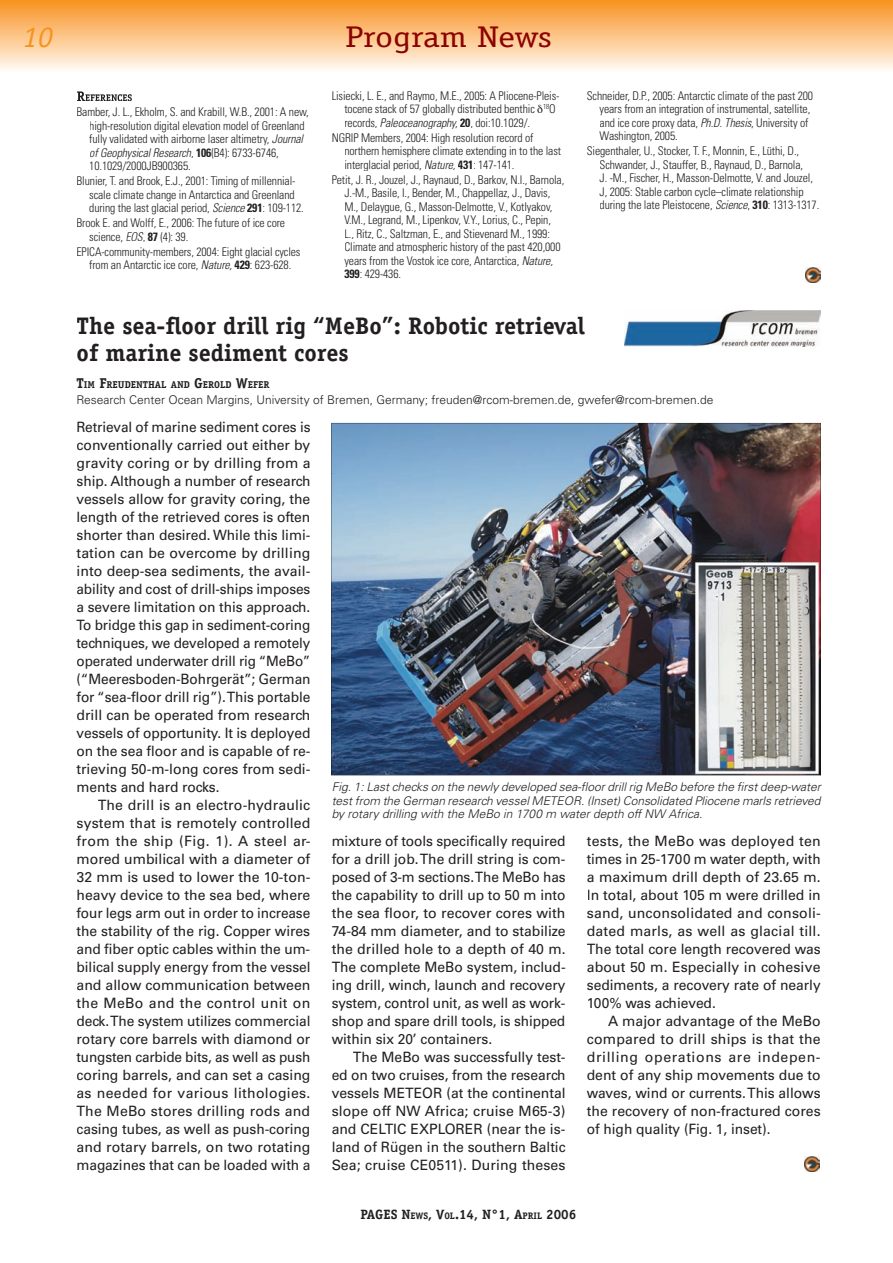
<style>
.page{position:relative;width:893px;height:1263px;background:#fff}
.page>*{position:absolute;margin:0;border:0;box-sizing:border-box;transform-origin:0 0}
.t1{font:30px "Officina Serif";color:#8b0202;scale:1.2 1}
.t2{font:italic 30px "Officina Serif";color:#f7931d}
.t3{font:700 24px/27px "Officina Serif";color:#231f20}
.t4{font:14.25px/18px "Univers";letter-spacing:-.005em;color:#231f20;text-align:justify}
.t5{font:14.25px/18px "Univers";letter-spacing:-.005em;color:#231f20;text-align:justify;scale:.96 1}
.t6{font:700 13.5px "Officina Serif";color:#231f20}
.t7{font:300 condensed 12px/13.5px "Univers";letter-spacing:-.01em;color:#231f20}
.t8{font:italic 300 12px/13.5px "Univers";color:#231f20;text-align:justify}
.t9{font:300 12px "Univers";color:#231f20}
.t10{font:700 9.9px "Officina Serif";color:#231f20}
.s1{font-style:italic}
.s2{font-weight:700}
.s3{font-size:14.25px}
.s4{font-size:9.45px}
</style>
<div class="page">
<div style="left:0;top:0;width:893px;height:72px;background:linear-gradient(to bottom,#f8911e,#fff9f1)"></div>
<svg style="left:77px;top:91px;width:55px;height:10px"></svg>
<img style="left:806px;top:267px;width:15px;height:15px">
<img style="left:804px;top:1157px;width:15px;height:14px">
<img style="left:624px;top:311px;width:197px;height:36px">
<img style="left:331px;top:423px;width:490px;height:353px">
<img style="left:332px;top:423px;width:489px;height:51px">
<img style="left:332px;top:473px;width:49px;height:301px">
<img style="left:772px;top:473px;width:49px;height:301px">
<h1 class="t2" style="left:23px;top:19px;width:32px">10</h1>
<h1 class="t1" style="left:345px;top:19px;width:174px">Program News</h1>
<p class="t7" style="left:89px;top:105px;width:221px;text-indent:-13px">Bamber, J. L., Ekholm, S. and Krabill, W.B., 2001: A new, high-resolution digital elevation model of Greenland fully validated with airborne laser altimetry, <span class="s1">Journal of Geophysical Research</span>, <span class="s2">106</span>(B4): 6733-6746, 10.1029/2000JB900365.</p>
<p class="t7" style="left:89px;top:174px;width:216px;text-indent:-13px">Blunier, T. and Brook, E.J., 2001: Timing of millennial&shy;scale climate change in Antarctica and Greenland during the last glacial period, <span class="s1">Science</span> <span class="s2">291</span>: 109-112.</p>
<p class="t7" style="left:89px;top:216px;width:197px;text-indent:-13px">Brook E. and Wolff, E., 2006: The future of ice core science, <span class="s1">EOS</span>, <span class="s2">87</span> (4): 39.</p>
<p class="t7" style="left:77px;top:245px;width:226px;text-align:center">EPICA-community-members, 2004: Eight glacial cycles from an Antarctic ice core, <span class="s1">Nature,</span> <span class="s2">429</span>: 623-628.</p>
<p class="t7" style="left:344px;top:89px;width:217px;text-indent:-13px">Lisiecki, L. E., and Raymo, M.E., 2005: A Pliocene-Pleis&shy;tocene stack of 57 globally distributed benthic <sup>18</sup>O records, <span class="s1">Paleoceanography,</span> <span class="s2">20</span>, doi:10.1029/.</p>
<p class="t7" style="left:344px;top:131px;width:218px;text-indent:-13px">NGRIP Members, 2004: High resolution record of northern hemisphere climate extending in to the last interglacial period, <span class="s1">Nature,</span> <span class="s2">431</span>: 147-141.</p>
<p class="t7" style="left:344px;top:173px;width:221px;text-indent:-13px">Petit, J. R., Jouzel, J., Raynaud, D., Barkov, N.I., Barnola, J.-M., Basile, I., Bender, M., Chappellaz, J., Davis, M., Delaygue, G., Masson-Delmotte, V., Kotlyakov, V.M., Legrand, M., Lipenkov, V.Y., Lorius, C., Pepin,<br>L., Ritz, C., Saltzman, E., and Stievenard M., 1999:<br>Climate and atmospheric history of the past 420,000 years from the Vostok ice core, Antarctica, <span class="s1">Nature, </span><span class="s2">399</span>: 429-436.</p>
<p class="t7" style="left:600px;top:89px;width:215px;text-indent:-13px">Schneider, D.P., 2005: Antarctic climate of the past 200 years from an integration of instrumental, satellite, and ice core proxy data, <span class="s1">Ph.D. Thesis</span>, University of Washington, 2005.</p>
<p class="t7" style="left:600px;top:144px;width:221px;text-indent:-13px">Siegenthaler, U., Stocker, T. F., Monnin, E., Lüthi, D., Schwander, J., Stauffer, B., Raynaud, D., Barnola,<br>J. -M., Fischer, H., Masson-Delmotte, V. and Jouzel, J, 2005: Stable carbon cycle–climate relationship during the late Pleistocene, <span class="s1">Science</span>, <span class="s2">310</span>: 1313-1317.</p>
<h2 class="t3" style="left:77px;top:312px;width:510px">The sea-floor drill rig “MeBo”: Robotic retrieval of marine sediment cores</h2>
<p class="t10" style="left:77px;top:378px;width:195px"><span class="s3">T</span>IM <span class="s3">F</span>REUDENTHAL AND <span class="s3">G</span>EROLD <span class="s3">W</span>EFER</p>
<p class="t9" style="left:77px;top:393px;width:638px">Research Center Ocean Margins, University of Bremen, Germany; freuden@rcom-bremen.de, gwefer@rcom-bremen.de</p>
<p class="t5" style="left:77px;top:418px;width:245px">Retrieval of marine sediment cores is conventionally carried out either by gravity coring or by drilling from a ship. Although a number of research vessels allow for gravity coring, the length of the retrieved cores is often shorter than desired. While this limi&shy;tation can be overcome by drilling into deep-sea sediments, the avail&shy;ability and cost of drill-ships imposes a severe limitation on this approach.<br>To bridge this gap in sediment-coring techniques, we developed a remotely operated underwater drill rig “MeBo” (“Meeresboden-Bohrgerät”; German for “sea-floor drill rig”). This portable drill can be operated from research vessels of opportunity. It is deployed on the sea floor and is capable of re&shy;trieving 50-m-long cores from sedi&shy;ments and hard rocks.</p>
<p class="t4" style="left:77px;top:796px;width:236px;text-indent:21px">The drill is an electro-hydraulic system that is remotely controlled from the ship (Fig. 1). A steel ar&shy;mored umbilical with a diameter of 32 mm is used to lower the 10-ton&shy;heavy device to the sea bed, where four legs arm out in order to increase the stability of the rig. Copper wires and fiber optic cables within the um&shy;bilical supply energy from the vessel and allow communication between the MeBo and the control unit on deck. The system utilizes commercial rotary core barrels with diamond or tungsten carbide bits, as well as push coring barrels, and can set a casing as needed for various lithologies.<br>The MeBo stores drilling rods and casing tubes, as well as push-coring and rotary barrels, on two rotating magazines that can be loaded with a</p>
<p class="t8" style="left:332px;top:780px;width:491px">Fig. 1: Last checks on the newly developed sea-floor drill rig MeBo before the first deep-water test from the German research vessel METEOR. (Inset) Consolidated Pliocene marls retrieved by rotary drilling with the MeBo in 1700 m water depth off NW Africa.</p>
<p class="t4" style="left:332px;top:832px;width:236px">mixture of tools specifically required for a drill job. The drill string is com&shy;posed of 3-m sections. The MeBo has the capability to drill up to 50 m into the sea floor, to recover cores with 74-84 mm diameter, and to stabilize the drilled hole to a depth of 40 m.<br>The complete MeBo system, includ&shy;ing drill, winch, launch and recovery system, control unit, as well as work&shy;shop and spare drill tools, is shipped within six 20’ containers.</p>
<p class="t4" style="left:332px;top:1048px;width:235px;text-indent:21px">The MeBo was successfully test&shy;ed on two cruises, from the research vessels METEOR (at the continental slope off NW Africa; cruise M65-3) and CELTIC EXPLORER (near the is&shy;land of Rügen in the southern Baltic Sea; cruise CE0511). During theses</p>
<p class="t4" style="left:587px;top:832px;width:235px">tests, the MeBo was deployed ten times in 25-1700 m water depth, with a maximum drill depth of 23.65 m.<br>In total, about 105 m were drilled in sand, unconsolidated and consoli&shy;dated marls, as well as glacial till.<br>The total core length recovered was about 50 m. Especially in cohesive sediments, a recovery rate of nearly 100% was achieved.</p>
<p class="t4" style="left:587px;top:1012px;width:235px;text-indent:21px">A major advantage of the MeBo compared to drill ships is that the drilling operations are indepen&shy;dent of any ship movements due to waves, wind or currents. This allows the recovery of non-fractured cores of high quality (Fig. 1, inset).</p>
<p class="t6" style="left:360px;top:1206px;width:217px">PAGES N<span class="s4">EWS</span>, V<span class="s4">OL</span>.14, N°1, A<span class="s4">PRIL</span> 2006</p>
</div>
